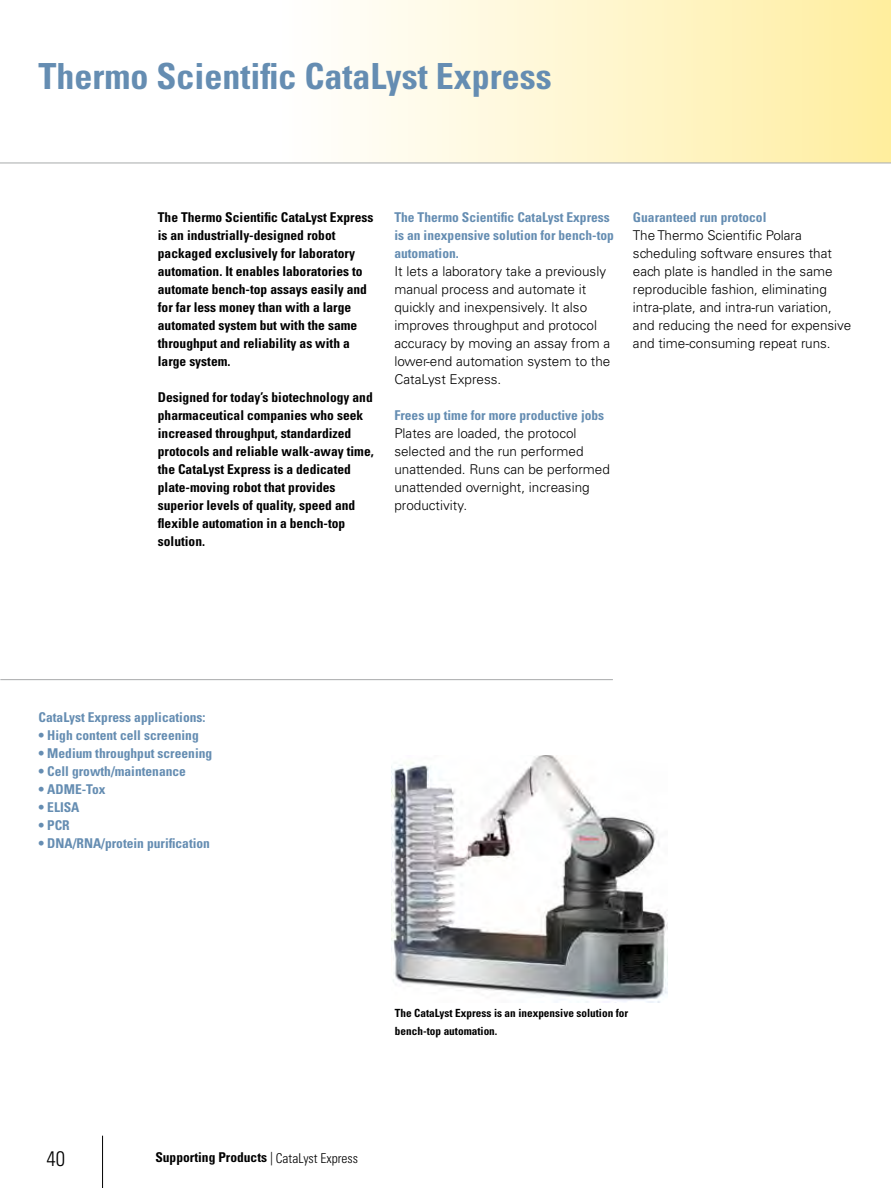
<style>
.page{position:relative;width:891px;height:1188px;background:#fff}
.page>*{position:absolute;margin:0;border:0;box-sizing:border-box;transform-origin:0 0}
.t1{font:700 condensed 36px "Univers LT Std";color:#658db2}
.t2{font:300 condensed 21px "Univers LT Std";color:#000}
.t3{font:700 condensed 13.5px/18px "Univers LT Std";color:#000}
.t4{font:300 13.5px/18px "Univers LT Std";color:#000}
.t5{font:700 condensed 13.5px/18px "Univers LT Std";color:#658db2}
.t6{font:300 condensed 13.5px "Univers LT Std";color:#000}
.t7{font:700 condensed 11.25px/17.2px "Univers LT Std";color:#000}
.s1{font-weight:300}
</style>
<div class="page">
<div style="left:274px;top:0;width:617px;height:163px;background:linear-gradient(to right,#fff,#ffeea0)"></div>
<hr style="left:102px;top:1136px;width:1px;height:52px;background:#000">
<hr style="left:0;top:162px;width:891px;height:2px;background:#b1b3b4">
<hr style="left:890px;top:0;width:1px;height:1135px;background:#fff">
<hr style="left:0;top:679px;width:613px;height:1px;background:#b1b3b4">
<img style="left:392px;top:756px;width:275px;height:246px">
<h1 class="t1" style="left:39px;top:54px;width:515px">Thermo Scientific CataLyst Express</h1>
<p class="t3" style="left:158px;top:208px;width:217px">The Thermo Scientific CataLyst Express is an industrially-designed robot packaged exclusively for laboratory automation. It enables laboratories to automate bench-top assays easily and for far less money than with a large automated system but with the same throughput and reliability as with a large system.</p>
<p class="t3" style="left:158px;top:388px;width:217px">Designed for today’s biotechnology and pharmaceutical companies who seek increased throughput, standardized protocols and reliable walk-away time, the CataLyst Express is a dedicated plate-moving robot that provides superior levels of quality, speed and flexible automation in a bench-top solution.</p>
<p class="t5" style="left:394px;top:208px;width:221px">The Thermo Scientific CataLyst Express is an inexpensive solution for bench-top automation.</p>
<p class="t4" style="left:394px;top:262px;width:218px">It lets a laboratory take a previously manual process and automate it quickly and inexpensively. It also improves throughput and protocol accuracy by moving an assay from a lower-end automation system to the<br>CataLyst Express.</p>
<p class="t5" style="left:394px;top:406px;width:211px">Frees up time for more productive jobs</p>
<p class="t4" style="left:394px;top:424px;width:217px">Plates are loaded, the protocol selected and the run performed unattended. Runs can be performed unattended overnight, increasing productivity.</p>
<p class="t5" style="left:633px;top:208px;width:135px">Guaranteed run protocol</p>
<p class="t4" style="left:633px;top:226px;width:220px">The Thermo Scientific Polara scheduling software ensures that each plate is handled in the same reproducible fashion, eliminating intra-plate, and intra-run variation, and reducing the need for expensive and time-consuming repeat runs.</p>
<p class="t5" style="left:39px;top:708px;width:168px">CataLyst Express applications:</p>
<p class="t5" style="left:39px;top:726px;width:162px">• High content cell screening</p>
<p class="t5" style="left:39px;top:744px;width:175px">• Medium throughput screening</p>
<p class="t5" style="left:39px;top:762px;width:149px">• Cell growth/maintenance</p>
<p class="t5" style="left:39px;top:780px;width:68px">• ADME-Tox</p>
<p class="t5" style="left:39px;top:798px;width:42px">• ELISA</p>
<p class="t5" style="left:39px;top:816px;width:33px">• PCR</p>
<p class="t5" style="left:39px;top:834px;width:173px">• DNA/RNA/protein purification</p>
<p class="t7" style="left:395px;top:1005px;width:235px">The CataLyst Express is an inexpensive solution for bench-top automation.</p>
<h2 class="t2" style="left:46px;top:1146px;width:20px">40</h2>
<p class="t3" style="left:155px;top:1148px;width:119px">Supporting Products <span class="s1">|</span></p>
<p class="t6" style="left:276px;top:1151px;width:84px">CataLyst Express</p>
</div>
